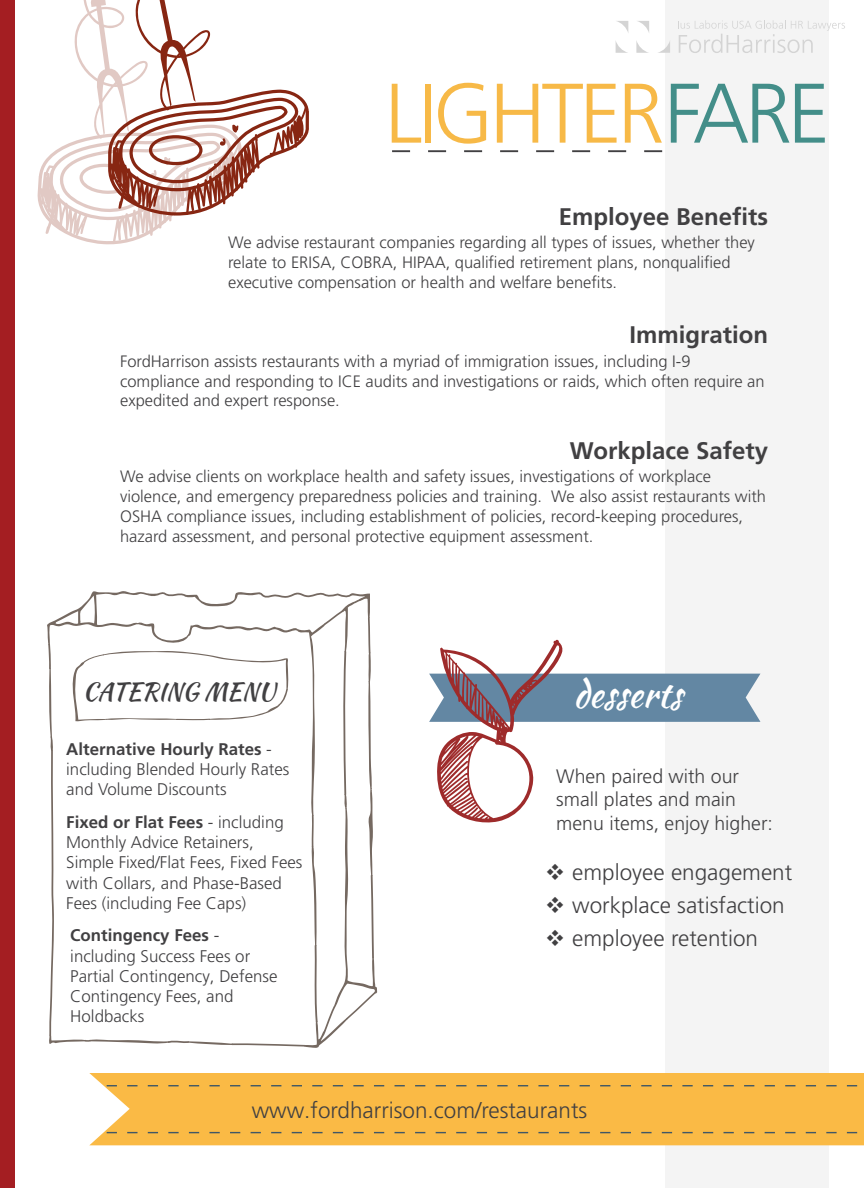
<style>
.page{position:relative;width:864px;height:1188px;background:#fff}
.page>*{position:absolute;margin:0;border:0;box-sizing:border-box;transform-origin:0 0}
.t1{font:300 84.3px "Frutiger LT Pro";color:#f7b947}
.t2{font:300 84.3px "Frutiger LT Pro";color:#438e89}
.t3{font:35.85px "Kaushan Script";color:#fff}
.t4{font:24.3px "Kaushan Script";letter-spacing:-.005em;color:#414042}
.t5{font:700 24px "Frutiger LT Pro";color:#414042}
.t6{font:300 22.5px/33px "Frutiger LT Pro";color:#414042}
.t7{font:300 19.5px/23.4px "Frutiger LT Pro";color:#414042}
.t8{font:300 16.8px/20.2px "Frutiger LT Pro";color:#414042}
.t9{font:300 16.5px/19.8px "Frutiger LT Pro";color:#414042}
.s1{font-weight:700}
</style>
<div class="page">
<div style="left:665px;top:0;width:164px;height:1188px;background:#f4f4f4"></div>
<svg style="left:47px;top:591px;width:331px;height:457px"></svg>
<svg style="left:392px;top:150px;width:270px;height:2px"></svg>
<div style="left:89px;top:1073px;width:775px;height:72px;background:#faba45"></div>
<svg style="left:107px;top:1132px;width:757px;height:1px"></svg>
<svg style="left:107px;top:1085px;width:757px;height:1px"></svg>
<svg style="left:429px;top:639px;width:331px;height:184px"></svg>
<div style="left:0;top:0;width:15px;height:1188px;background:#a41e22"></div>
<svg style="left:617px;top:21px;width:11px;height:11px"></svg>
<svg style="left:616px;top:42px;width:12px;height:11px"></svg>
<svg style="left:636px;top:41px;width:12px;height:12px"></svg>
<svg style="left:658px;top:41px;width:12px;height:12px"></svg>
<svg style="left:638px;top:21px;width:11px;height:11px"></svg>
<svg style="left:678px;top:20px;width:167px;height:33px"></svg>
<svg style="left:37px;top:0;width:272px;height:245px"></svg>
<h1 class="t1" style="left:385px;top:64px;width:74px">lighter</h1>
<h1 class="t2" style="left:664px;top:64px;width:118px">fare</h1>
<h3 class="t5" style="left:559px;top:202px;width:211px">Employee Benefits</h3>
<p class="t9" style="left:228px;top:233px;width:528px">We advise restaurant companies regarding all types of issues, whether they relate to ERISA, COBRA, HIPAA, qualified retirement plans, nonqualified executive compensation or health and welfare benefits.</p>
<h3 class="t5" style="left:629px;top:321px;width:140px">Immigration</h3>
<p class="t9" style="left:120px;top:351px;width:646px">FordHarrison assists restaurants with a myriad of immigration issues, including I-9 compliance and responding to ICE audits and investigations or raids, which often require an expedited and expert response.</p>
<h3 class="t5" style="left:570px;top:436px;width:200px">Workplace Safety</h3>
<p class="t9" style="left:120px;top:467px;width:648px">We advise clients on workplace health and safety issues, investigations of workplace violence, and emergency preparedness policies and training. We also assist restaurants with OSHA compliance issues, including establishment of policies, record-keeping procedures, hazard assessment, and personal protective equipment assessment.</p>
<h3 class="t4" style="left:83px;top:674px;width:162px">CATERING MENU</h3>
<p class="t8" style="left:66px;top:739px;width:225px"><span class="s1">Alternative Hourly Rates</span> - including Blended Hourly Rates and Volume Discounts</p>
<p class="t8" style="left:66px;top:812px;width:238px"><span class="s1">Fixed or Flat Fees</span> - including<br>M onthly Advice Retainers,<br>Simple Fixed/Flat Fees, Fixed Fees with Collars, and Phase-Based<br>Fees (including Fee Caps)</p>
<p class="t8" style="left:70px;top:925px;width:209px"><span class="s1">Contingency Fees</span> - including Success Fees or<br>Partial Contingency, Defense<br>Contingency Fees, and<br>Holdbacks</p>
<h2 class="t3" style="left:573px;top:669px;width:110px">DESSERTS</h2>
<p class="t7" style="left:556px;top:764px;width:218px">When paired with our small plates and main menu items, enjoy higher:</p>
<h3 class="t6" style="left:572px;top:856px;width:222px">employee engagement workplace satisfaction employee retention</h3>
<h3 class="t6" style="left:252px;top:1094px;width:337px">www.fordharrison.com/restaurants</h3>
</div>
